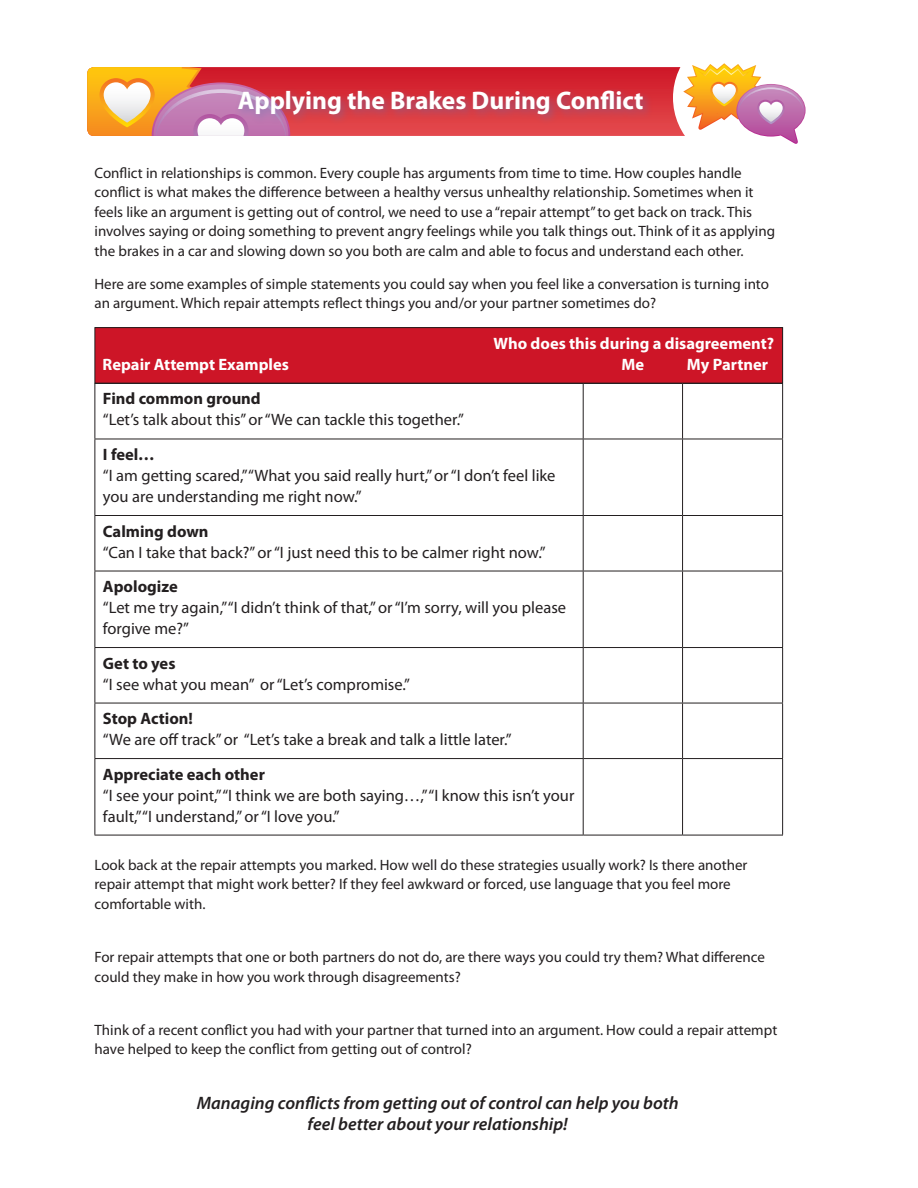
<style>
.page{position:relative;width:918px;height:1188px;background:#fff}
.page>*{position:absolute;margin:0;border:0;box-sizing:border-box;transform-origin:0 0}
.t1{font:700 25.5px "Myriad Pro";color:#fff}
.t2{font:italic 600 18px/21px "Myriad Pro";color:#231f20;text-align:center}
.t3{font:16.5px/21px "Myriad Pro";color:#231f20}
.t4{font:700 16.5px "Myriad Pro";color:#231f20}
.t5{font:700 16.5px "Myriad Pro";color:#fff}
.t6{font:15px/19.5px "Myriad Pro";color:#231f20}
</style>
<div class="page">
<div style="left:95px;top:328px;width:688px;height:55px;background:#cd1527"></div>
<div style="left:94px;top:327px;width:689px;height:57px;border:1px solid #231f20"></div>
<svg style="left:290px;top:67px;width:393px;height:69px;background:#d72e38"></svg>
<svg style="left:87px;top:67px;width:203px;height:69px;background:#e2956f"></svg>
<div style="left:673px;top:29px;width:141px;height:137px;background:#fff;border-radius:50%"></div>
<svg style="left:683px;top:63px;width:123px;height:81px"></svg>
<div style="left:234px;top:86px;width:420px;height:39px;background:#6672ae;opacity:.5"></div>
<hr style="left:94px;top:383px;width:489px;height:1px;background:#231f20">
<hr style="left:94px;top:384px;width:1px;height:55px;background:#231f20">
<hr style="left:583px;top:383px;width:100px;height:1px;background:#231f20">
<hr style="left:583px;top:384px;width:1px;height:55px;background:#231f20">
<hr style="left:683px;top:383px;width:100px;height:1px;background:#231f20">
<hr style="left:682px;top:384px;width:1px;height:55px;background:#231f20">
<hr style="left:782px;top:384px;width:1px;height:55px;background:#231f20">
<hr style="left:94px;top:439px;width:489px;height:1px;background:#231f20">
<hr style="left:94px;top:439px;width:1px;height:76px;background:#231f20">
<hr style="left:583px;top:439px;width:100px;height:1px;background:#231f20">
<hr style="left:583px;top:439px;width:1px;height:76px;background:#231f20">
<hr style="left:683px;top:439px;width:100px;height:1px;background:#231f20">
<hr style="left:682px;top:439px;width:1px;height:76px;background:#231f20">
<hr style="left:782px;top:439px;width:1px;height:76px;background:#231f20">
<hr style="left:94px;top:515px;width:489px;height:1px;background:#231f20">
<hr style="left:94px;top:516px;width:1px;height:55px;background:#231f20">
<hr style="left:583px;top:515px;width:100px;height:1px;background:#231f20">
<hr style="left:583px;top:516px;width:1px;height:55px;background:#231f20">
<hr style="left:683px;top:515px;width:100px;height:1px;background:#231f20">
<hr style="left:682px;top:516px;width:1px;height:55px;background:#231f20">
<hr style="left:782px;top:516px;width:1px;height:55px;background:#231f20">
<hr style="left:94px;top:571px;width:489px;height:1px;background:#231f20">
<hr style="left:94px;top:571px;width:1px;height:76px;background:#231f20">
<hr style="left:583px;top:571px;width:100px;height:1px;background:#231f20">
<hr style="left:583px;top:571px;width:1px;height:76px;background:#231f20">
<hr style="left:683px;top:571px;width:100px;height:1px;background:#231f20">
<hr style="left:682px;top:571px;width:1px;height:76px;background:#231f20">
<hr style="left:782px;top:571px;width:1px;height:76px;background:#231f20">
<hr style="left:94px;top:647px;width:489px;height:1px;background:#231f20">
<hr style="left:94px;top:648px;width:1px;height:55px;background:#231f20">
<hr style="left:583px;top:647px;width:100px;height:1px;background:#231f20">
<hr style="left:583px;top:648px;width:1px;height:55px;background:#231f20">
<hr style="left:683px;top:647px;width:100px;height:1px;background:#231f20">
<hr style="left:682px;top:648px;width:1px;height:55px;background:#231f20">
<hr style="left:782px;top:648px;width:1px;height:55px;background:#231f20">
<hr style="left:94px;top:703px;width:489px;height:1px;background:#231f20">
<hr style="left:94px;top:703px;width:1px;height:55px;background:#231f20">
<hr style="left:583px;top:703px;width:100px;height:1px;background:#231f20">
<hr style="left:583px;top:703px;width:1px;height:55px;background:#231f20">
<hr style="left:683px;top:703px;width:100px;height:1px;background:#231f20">
<hr style="left:682px;top:703px;width:1px;height:55px;background:#231f20">
<hr style="left:782px;top:703px;width:1px;height:55px;background:#231f20">
<hr style="left:94px;top:758px;width:489px;height:1px;background:#231f20">
<hr style="left:94px;top:759px;width:1px;height:76px;background:#231f20">
<hr style="left:583px;top:758px;width:100px;height:1px;background:#231f20">
<hr style="left:583px;top:759px;width:1px;height:76px;background:#231f20">
<hr style="left:683px;top:758px;width:100px;height:1px;background:#231f20">
<hr style="left:682px;top:759px;width:1px;height:76px;background:#231f20">
<hr style="left:782px;top:759px;width:1px;height:76px;background:#231f20">
<hr style="left:94px;top:835px;width:489px;height:1px;background:#231f20">
<hr style="left:583px;top:835px;width:100px;height:1px;background:#231f20">
<hr style="left:683px;top:835px;width:100px;height:1px;background:#231f20">
<h1 class="t1" style="left:238px;top:84px;width:407px">Applying the Brakes During Conflict</h1>
<p class="t6" style="left:94px;top:163px;width:682px">Conflict in relationships is common. Every couple has arguments from time to time. How couples handle conflict is what makes the difference between a healthy versus unhealthy relationship. Sometimes when it feels like an argument is getting out of control, we need to use a “repair attempt” to get back on track. This involves saying or doing something to prevent angry feelings while you talk things out. Think of it as applying the brakes in a car and slowing down so you both are calm and able to focus and understand each other.</p>
<p class="t6" style="left:94px;top:274px;width:676px">Here are some examples of simple statements you could say when you feel like a conversation is turning into an argument. Which repair attempts reflect things you and/or your partner sometimes do?</p>
<p class="t5" style="left:494px;top:333px;width:282px">Who does this during a disagreement?</p>
<p class="t5" style="left:103px;top:354px;width:188px">Repair Attempt Examples</p>
<p class="t5" style="left:622px;top:354px;width:24px">Me</p>
<p class="t5" style="left:687px;top:354px;width:83px">My Partner</p>
<p class="t4" style="left:103px;top:388px;width:159px">Find common ground</p>
<p class="t3" style="left:103px;top:409px;width:363px">“Let’s talk about this” or “We can tackle this together.”</p>
<p class="t4" style="left:103px;top:444px;width:53px">I feel…</p>
<p class="t3" style="left:103px;top:465px;width:454px">“I am getting scared,” “What you said really hurt,” or “I don’t feel like you are understanding me right now.”</p>
<p class="t4" style="left:103px;top:520px;width:107px">Calming down</p>
<p class="t3" style="left:103px;top:541px;width:444px">“Can I take that back?” or “I just need this to be calmer right now.”</p>
<p class="t4" style="left:103px;top:576px;width:76px">Apologize</p>
<p class="t3" style="left:103px;top:597px;width:465px">“Let me try again,” “I didn’t think of that,” or “I’m sorry, will you please forgive me?”</p>
<p class="t4" style="left:103px;top:652px;width:74px">Get to yes</p>
<p class="t3" style="left:103px;top:673px;width:308px">“I see what you mean” or “Let’s compromise.”</p>
<p class="t4" style="left:103px;top:708px;width:92px">Stop Action!</p>
<p class="t3" style="left:103px;top:729px;width:410px">“We are off track” or “Let’s take a break and talk a little later.”</p>
<p class="t4" style="left:103px;top:763px;width:163px">Appreciate each other</p>
<p class="t3" style="left:103px;top:784px;width:473px">“I see your point,” “I think we are both saying…,” “I know this isn’t your fault,” “I understand,” or “I love you.”</p>
<p class="t6" style="left:94px;top:855px;width:655px">Look back at the repair attempts you marked. How well do these strategies usually work? Is there another repair attempt that might work better? If they feel awkward or forced, use language that you feel more comfortable with.</p>
<p class="t6" style="left:94px;top:947px;width:672px">For repair attempts that one or both partners do not do, are there ways you could try them? What difference could they make in how you work through disagreements?</p>
<p class="t6" style="left:94px;top:1020px;width:684px">Think of a recent conflict you had with your partner that turned into an argument. How could a repair attempt have helped to keep the conflict from getting out of control?</p>
<p class="t2" style="left:197px;top:1092px;width:483px">Managing conflicts from getting out of control can help you both feel better about your relationship!</p>
</div>
